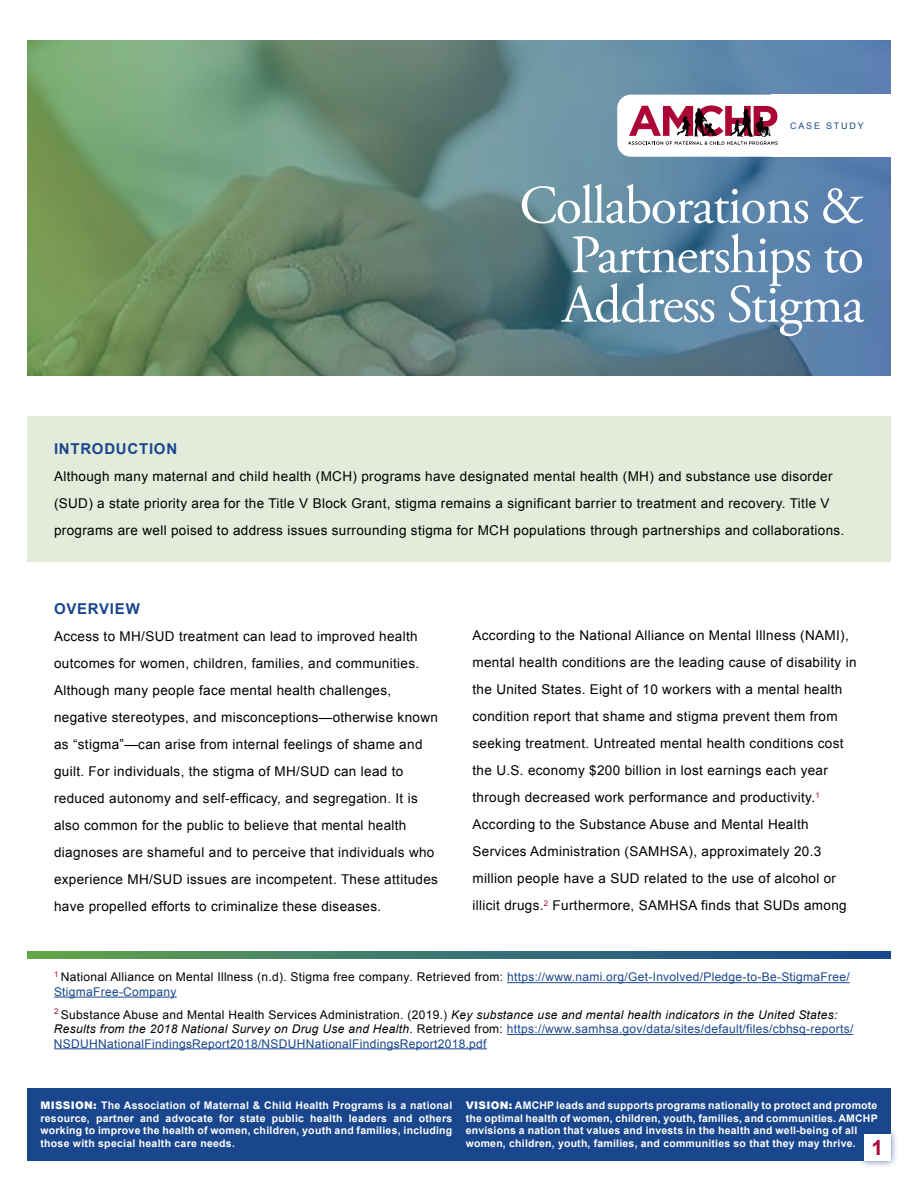
<style>
.page{position:relative;width:918px;height:1188px;background:#fff}
.page>*{position:absolute;margin:0;border:0;box-sizing:border-box;transform-origin:0 0}
.t1{font:54px/49.5px "Adobe Garamond Pro";letter-spacing:-.025em;color:#fff;text-align:justify}
.t2{font:700 15px "Arial";letter-spacing:.05em;color:#19468d}
.t3{font:13.5px/27px "Arial";letter-spacing:.025em;color:#000}
.t4{font:12px/14.4px "Arial";letter-spacing:.025em;color:#19468d}
.t5{font:700 10.5px/12.6px "Arial";letter-spacing:.02em;color:#fff;text-align:justify}
.t6{font:9px "Arial";letter-spacing:.2em;color:#19468d}
.s1{color:#000}
.s2{font-style:italic;color:#000}
.s3{font-weight:900}
.s4{font-size:21px;color:#ab0635}
</style>
<div class="page">
<div style="left:27px;top:416px;width:864px;height:146px;background:#e3ebda"></div>
<div style="left:27px;top:1088px;width:864px;height:73px;background:#19468d"></div>
<img style="left:27px;top:40px;width:864px;height:336px">
<div style="left:857px;top:1126px;width:42px;height:43px;background:#19468d;opacity:.75"></div>
<div style="left:864px;top:1134px;width:27px;height:27px;background:#fff"></div>
<div style="left:772px;top:95px;width:146px;height:62px;background:#fff"></div>
<div style="left:617px;top:95px;width:173px;height:62px;background:#fff;border-radius:14px"></div>
<svg style="left:628px;top:105px;width:150px;height:40px"></svg>
<hr style="left:507px;top:982px;width:343px;height:1px;background:#19468d">
<hr style="left:54px;top:997px;width:123px;height:1px;background:#19468d">
<hr style="left:507px;top:1034px;width:346px;height:1px;background:#19468d">
<hr style="left:54px;top:1048px;width:433px;height:1px;background:#19468d">
<svg style="left:27px;top:951px;width:864px;height:7px;background:#3a7570"></svg>
<p class="t6" style="left:790px;top:120px;width:75px">CASE STUDY</p>
<h1 class="t1" style="left:562px;top:183px;width:303px;text-indent:-43px">Collaborations &amp; Partnerships to Address Stigma</h1>
<p class="t2" style="left:54px;top:439px;width:125px">INTRODUCTION</p>
<p class="t3" style="left:54px;top:463px;width:792px">Although many maternal and child health (MCH) programs have designated mental health (MH) and substance use disorder (SUD) a state priority area for the Title V Block Grant, stigma remains a significant barrier to treatment and recovery. Title V programs are well poised to address issues surrounding stigma for MCH populations through partnerships and collaborations.</p>
<p class="t2" style="left:54px;top:598px;width:87px">OVERVIEW</p>
<p class="t3" style="left:54px;top:622px;width:386px">Access to MH/SUD treatment can lead to improved health outcomes for women, children, families, and communities.<br>Although many people face mental health challenges, negative stereotypes, and misconceptions—otherwise known as “stigma”—can arise from internal feelings of shame and guilt. For individuals, the stigma of MH/SUD can lead to reduced autonomy and self-efficacy, and segregation. It is also common for the public to believe that mental health diagnoses are shameful and to perceive that individuals who experience MH/SUD issues are incompetent. These attitudes have propelled efforts to criminalize these diseases.</p>
<p class="t3" style="left:472px;top:622px;width:386px">According to the National Alliance on Mental Illness (NAMI), mental health conditions are the leading cause of disability in the United States. Eight of 10 workers with a mental health condition report that shame and stigma prevent them from seeking treatment. Untreated mental health conditions cost the U.S. economy $200 billion in lost earnings each year through decreased work performance and productivity.<sup>1<br></sup>According to the Substance Abuse and Mental Health Services Administration (SAMHSA), approximately 20.3 million people have a SUD related to the use of alcohol or illicit drugs.<sup>2</sup> Furthermore, SAMHSA finds that SUDs among</p>
<p class="t4" style="left:54px;top:970px;width:797px"><sup>1</sup> <span class="s1">National Alliance on Mental Illness (n.d). Stigma free company</span><span class="s2">.</span> <span class="s1">Retrieved from:</span> https://www.nami.org/Get-Involved/Pledge-to-Be-StigmaFree/<br>StigmaFree-Company</p>
<p class="t4" style="left:54px;top:1007px;width:801px"><sup>2</sup> <span class="s1">Substance Abuse and Mental Health Services Administration. (2019.)</span> <span class="s2">Key substance use and mental health indicators in the United States:<br>Results from the 2018 National Survey on Drug Use and Health</span><span class="s1">. Retrieved from:</span> https://www.samhsa.gov/data/sites/default/files/cbhsq-reports/<br>NSDUHNationalFindingsReport2018/NSDUHNationalFindingsReport2018.pdf</p>
<p class="t5" style="left:40px;top:1100px;width:413px"><span class="s3">MISSION:</span> The Association of Maternal &amp; Child Health Programs is a national resource, partner and advocate for state public health leaders and others working to improve the health of women, children, youth and families, including those with special health care needs.</p>
<p class="t5" style="left:466px;top:1100px;width:419px;text-align:left"><span class="s3">VISION:</span> AMCHP leads and supports programs nationally to protect and promote the optimal health of women, children, youth, families, and communities. AMCHP envisions a nation that values and invests in the health and well-being of all women, children, youth, families, and communities so that they may thrive. <span class="s4">1</span></p>
</div>
